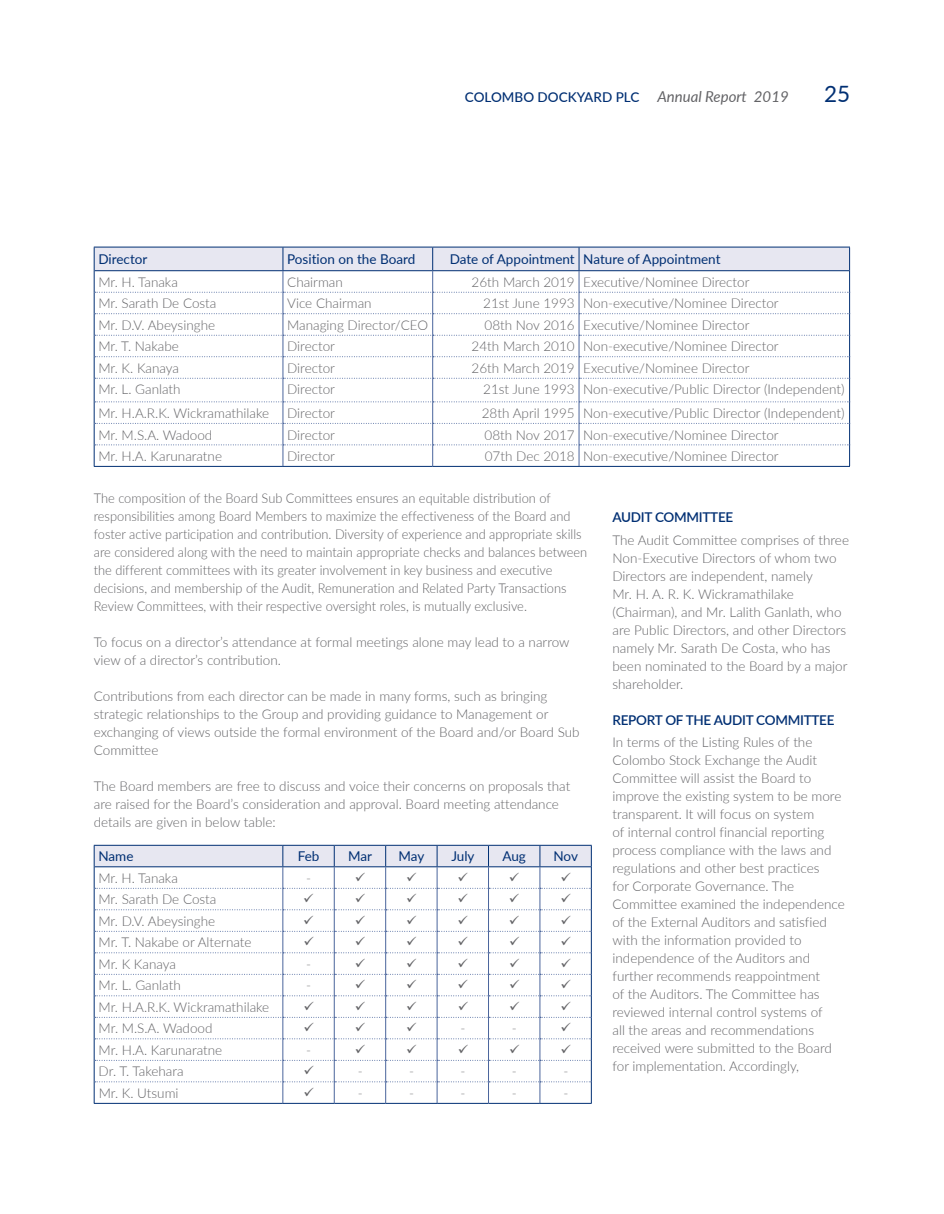
<style>
.page{position:relative;width:944px;height:1214px;background:#fff}
.page>*{position:absolute;margin:0;border:0;box-sizing:border-box;transform-origin:0 0}
.t1{font:22.5px "Lato";color:#002f73}
.t2{font:300 13.5px/18px "Lato";color:#636366}
.t3{font:300 13.5px/18px "Lato";color:#636366;scale:.95 1}
.t4{font:13.5px "Lato";color:#002f73}
.t5{font:600 13.5px "Lato";letter-spacing:-.02em;color:#002f73}
.t6{font:500 13.5px "Lato";color:#002f73}
.s1{font-weight:400;font-style:italic;font-size:15px;color:#636366}
</style>
<div class="page">
<hr style="left:94px;top:466px;width:189px;height:1px;background:#002f73">
<hr style="left:283px;top:466px;width:149px;height:1px;background:#002f73">
<hr style="left:432px;top:466px;width:147px;height:1px;background:#002f73">
<hr style="left:579px;top:466px;width:271px;height:1px;background:#002f73">
<svg style="left:94px;top:247px;width:756px;height:219px"></svg>
<hr style="left:94px;top:1103px;width:189px;height:1px;background:#002f73">
<hr style="left:283px;top:1103px;width:51px;height:1px;background:#002f73">
<hr style="left:334px;top:1103px;width:51px;height:1px;background:#002f73">
<hr style="left:385px;top:1103px;width:52px;height:1px;background:#002f73">
<hr style="left:437px;top:1103px;width:51px;height:1px;background:#002f73">
<hr style="left:488px;top:1103px;width:52px;height:1px;background:#002f73">
<hr style="left:540px;top:1103px;width:51px;height:1px;background:#002f73">
<svg style="left:94px;top:845px;width:498px;height:258px"></svg>
<p class="t6" style="left:465px;top:87px;width:325px">COLOMBO DOCKYARD PLC <span class="s1">Annual Report 2019</span></p>
<h1 class="t1" style="left:824px;top:78px;width:28px">25</h1>
<p class="t4" style="left:98px;top:250px;width:50px">Director</p>
<p class="t4" style="left:287px;top:250px;width:130px">Position on the Board</p>
<p class="t4" style="left:449px;top:250px;width:272px">Date of Appointment Nature of Appointment</p>
<p class="t2" style="left:98px;top:272px;width:81px">Mr. H. Tanaka</p>
<p class="t2" style="left:287px;top:272px;width:57px">Chairman</p>
<p class="t2" style="left:471px;top:272px;width:279px">26th March 2019 Executive/Nominee Director</p>
<p class="t2" style="left:98px;top:294px;width:119px">Mr. Sarath De Costa</p>
<p class="t2" style="left:287px;top:294px;width:86px">Vice Chairman</p>
<p class="t2" style="left:483px;top:294px;width:297px">21st June 1993 Non-executive/Nominee Director</p>
<p class="t2" style="left:98px;top:315px;width:118px">Mr. D.V. Abeysinghe</p>
<p class="t2" style="left:287px;top:315px;width:142px">Managing Director/CEO</p>
<p class="t2" style="left:484px;top:315px;width:266px">08th Nov 2016 Executive/Nominee Director</p>
<p class="t2" style="left:98px;top:337px;width:82px">Mr. T. Nakabe</p>
<p class="t2" style="left:287px;top:337px;width:49px">Director</p>
<p class="t2" style="left:471px;top:337px;width:308px">24th March 2010 Non-executive/Nominee Director</p>
<p class="t2" style="left:98px;top:358px;width:82px">Mr. K. Kanaya</p>
<p class="t2" style="left:287px;top:358px;width:49px">Director</p>
<p class="t2" style="left:471px;top:358px;width:279px">26th March 2019 Executive/Nominee Director</p>
<p class="t2" style="left:98px;top:380px;width:84px">Mr. L. Ganlath</p>
<p class="t2" style="left:287px;top:380px;width:49px">Director</p>
<p class="t2" style="left:483px;top:380px;width:363px">21st June 1993 Non-executive/Public Director (Independent)</p>
<p class="t2" style="left:98px;top:404px;width:172px">Mr. H.A.R.K. Wickramathilake</p>
<p class="t2" style="left:287px;top:404px;width:49px">Director</p>
<p class="t2" style="left:482px;top:404px;width:364px">28th April 1995 Non-executive/Public Director (Independent)</p>
<p class="t2" style="left:98px;top:425px;width:115px">Mr. M.S.A. Wadood</p>
<p class="t2" style="left:287px;top:425px;width:49px">Director</p>
<p class="t2" style="left:484px;top:425px;width:295px">08th Nov 2017 Non-executive/Nominee Director</p>
<p class="t2" style="left:98px;top:447px;width:125px">Mr. H.A. Karunaratne</p>
<p class="t2" style="left:287px;top:447px;width:49px">Director</p>
<p class="t2" style="left:485px;top:447px;width:295px">07th Dec 2018 Non-executive/Nominee Director</p>
<p class="t3" style="left:94px;top:488px;width:521px">The composition of the Board Sub Committees ensures an equitable distribution of responsibilities among Board Members to maximize the effectiveness of the Board and foster active participation and contribution. Diversity of experience and appropriate skills are considered along with the need to maintain appropriate checks and balances between the different committees with its greater involvement in key business and executive decisions, and membership of the Audit, Remuneration and Related Party Transactions Review Committees, with their respective oversight roles, is mutually exclusive.</p>
<p class="t2" style="left:94px;top:632px;width:477px">To focus on a director’s attendance at formal meetings alone may lead to a narrow view of a director’s contribution.</p>
<p class="t2" style="left:94px;top:686px;width:487px">Contributions from each director can be made in many forms, such as bringing strategic relationships to the Group and providing guidance to Management or exchanging of views outside the formal environment of the Board and/or Board Sub Committee</p>
<p class="t2" style="left:94px;top:776px;width:478px">The Board members are free to discuss and voice their concerns on proposals that are raised for the Board’s consideration and approval. Board meeting attendance details are given in below table:</p>
<p class="t4" style="left:98px;top:847px;width:37px">Name</p>
<p class="t4" style="left:298px;top:847px;width:23px">Feb</p>
<p class="t4" style="left:348px;top:847px;width:25px">Mar</p>
<p class="t4" style="left:398px;top:847px;width:27px">May</p>
<p class="t4" style="left:451px;top:847px;width:25px">July</p>
<p class="t4" style="left:502px;top:847px;width:25px">Aug</p>
<p class="t4" style="left:553px;top:847px;width:26px">Nov</p>
<p class="t2" style="left:98px;top:868px;width:81px">Mr. H. Tanaka</p>
<p class="t2" style="left:306px;top:868px;width:6px">-</p>
<p class="t2" style="left:98px;top:890px;width:119px">Mr. Sarath De Costa</p>
<p class="t2" style="left:98px;top:911px;width:118px">Mr. D.V. Abeysinghe</p>
<p class="t2" style="left:98px;top:933px;width:154px">Mr. T. Nakabe or Alternate</p>
<p class="t2" style="left:98px;top:954px;width:79px">Mr. K Kanaya</p>
<p class="t2" style="left:306px;top:954px;width:6px">-</p>
<p class="t2" style="left:99px;top:976px;width:84px">Mr. L. Ganlath</p>
<p class="t2" style="left:306px;top:976px;width:6px">-</p>
<p class="t2" style="left:99px;top:997px;width:172px">Mr. H.A.R.K. Wickramathilake</p>
<p class="t2" style="left:99px;top:1019px;width:115px">Mr. M.S.A. Wadood</p>
<p class="t2" style="left:460px;top:1019px;width:6px">-</p>
<p class="t2" style="left:512px;top:1019px;width:6px">-</p>
<p class="t2" style="left:99px;top:1040px;width:125px">Mr. H.A. Karunaratne</p>
<p class="t2" style="left:306px;top:1040px;width:6px">-</p>
<p class="t2" style="left:99px;top:1062px;width:86px">Dr. T. Takehara</p>
<p class="t2" style="left:358px;top:1062px;width:6px">-</p>
<p class="t2" style="left:409px;top:1062px;width:6px">-</p>
<p class="t2" style="left:460px;top:1062px;width:6px">-</p>
<p class="t2" style="left:512px;top:1062px;width:6px">-</p>
<p class="t2" style="left:563px;top:1062px;width:6px">-</p>
<p class="t2" style="left:99px;top:1083px;width:81px">Mr. K. Utsumi</p>
<p class="t2" style="left:358px;top:1083px;width:6px">-</p>
<p class="t2" style="left:409px;top:1083px;width:6px">-</p>
<p class="t2" style="left:460px;top:1083px;width:6px">-</p>
<p class="t2" style="left:512px;top:1083px;width:6px">-</p>
<p class="t2" style="left:563px;top:1083px;width:6px">-</p>
<p class="t5" style="left:612px;top:507px;width:122px">AUDIT COMMITTEE</p>
<p class="t2" style="left:612px;top:530px;width:238px">The Audit Committee comprises of three Non-Executive Directors of whom two Directors are independent, namely<br>Mr. H. A. R. K. Wickramathilake (Chairman), and Mr. Lalith Ganlath, who are Public Directors, and other Directors namely Mr. Sarath De Costa, who has been nominated to the Board by a major shareholder.</p>
<p class="t5" style="left:612px;top:710px;width:223px">REPORT OF THE AUDIT COMMITTEE</p>
<p class="t2" style="left:612px;top:732px;width:234px">In terms of the Listing Rules of the Colombo Stock Exchange the Audit Committee will assist the Board to improve the existing system to be more transparent. It will focus on system<br>of internal control financial reporting process compliance with the laws and regulations and other best practices<br>for Corporate Governance. The Committee examined the independence of the External Auditors and satisfied with the information provided to independence of the Auditors and further recommends reappointment<br>of the Auditors. The Committee has reviewed internal control systems of<br>all the areas and recommendations received were submitted to the Board for implementation. Accordingly,</p>
</div>
